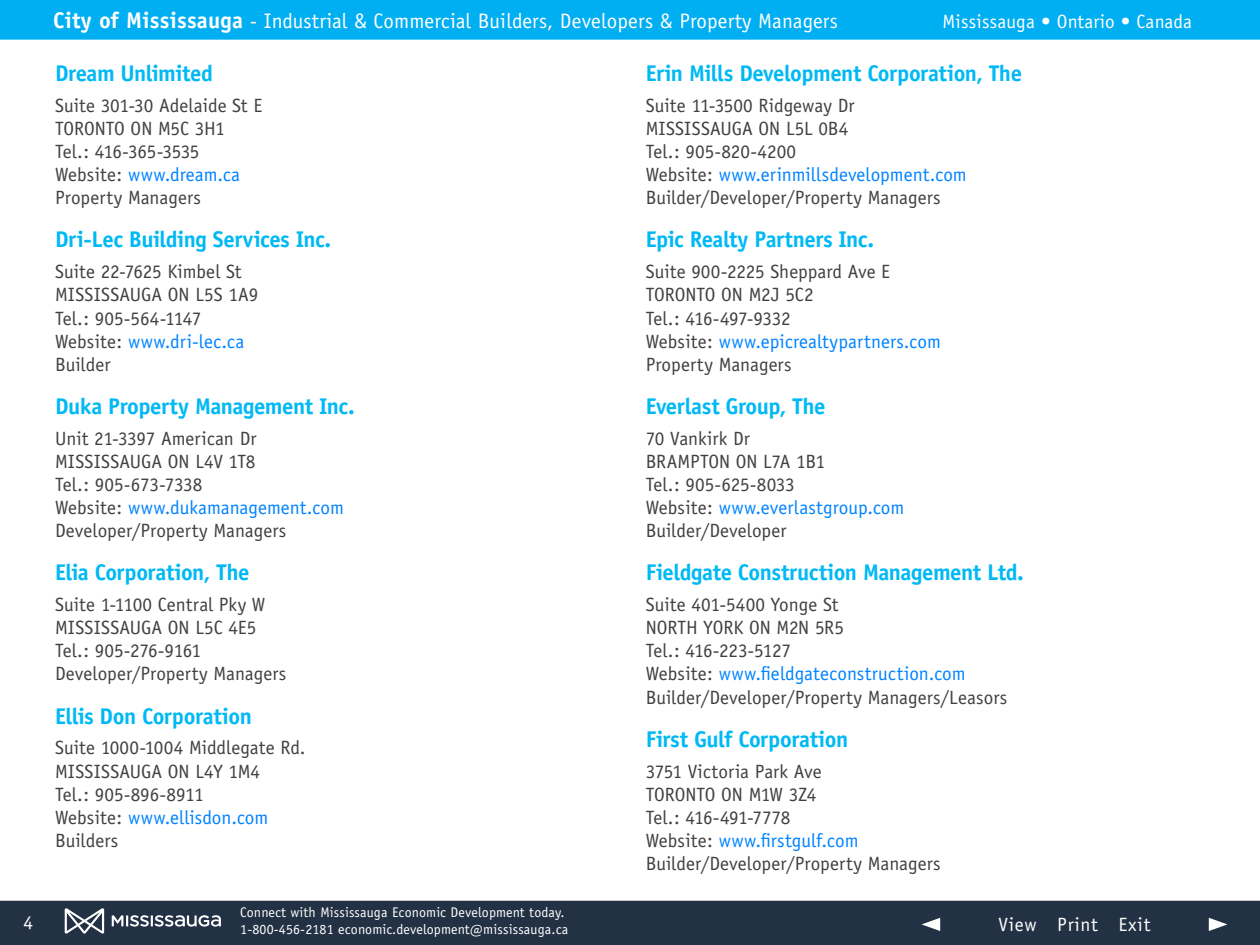
<style>
.page{position:relative;width:1260px;height:945px;background:#fff}
.page>*{position:absolute;margin:0;border:0;box-sizing:border-box;transform-origin:0 0}
.t1{font:700 22.75px "Officina Sans";letter-spacing:-.02em;color:#00b9f4}
.t2{font:21px "Officina Sans";letter-spacing:.01em;color:#fff}
.t3{font:19.25px/23.1px "Officina Sans";color:#414042}
.t4{font:19.25px "Officina Sans";letter-spacing:.01em;color:#fff}
.t5{font:19.25px "Officina Sans";letter-spacing:.04em;color:#fff}
.t6{font:14px/16.8px "Officina Sans";letter-spacing:.01em;color:#fff}
.s1{font-weight:700;font-size:22.75px}
.s2{color:#0083ff}
</style>
<div class="page">
<div style="left:0;top:900px;width:1260px;height:45px;background:#223144"></div>
<div style="left:0;top:0;width:1260px;height:40px;background:#00aef2"></div>
<svg style="left:1209px;top:918px;width:18px;height:13px"></svg>
<svg style="left:922px;top:918px;width:18px;height:13px"></svg>
<svg style="left:65px;top:908px;width:39px;height:26px"></svg>
<svg style="left:112px;top:915px;width:109px;height:12px"></svg>
<p class="t4" style="left:24px;top:911px;width:11px">4</p>
<p class="t2" style="left:53px;top:9px;width:786px"><span class="s1">City of Mississauga</span> - Industrial &amp; Commercial Builders, Developers &amp; Property Managers</p>
<p class="t4" style="left:943px;top:10px;width:251px">Mississauga • Ontario • Canada</p>
<p class="t1" style="left:55px;top:59px;width:159px">Dream Unlimited</p>
<p class="t3" style="left:55px;top:94px;width:209px">Suite 301-30 Adelaide St E<br>TORONTO ON M5C 3H1<br>Tel.: 416-365-3535<br>Website: <span class="s2">www.dream.ca<br></span>Property Managers</p>
<p class="t1" style="left:55px;top:225px;width:278px">Dri-Lec Building Services Inc.</p>
<p class="t3" style="left:55px;top:260px;width:205px">Suite 22-7625 Kimbel St<br>MISSISSAUGA ON L5S 1A9<br>Tel.: 905-564-1147<br>Website: <span class="s2">www.dri-lec.ca<br></span>Builder</p>
<p class="t1" style="left:55px;top:392px;width:301px">Duka Property Management Inc.</p>
<p class="t3" style="left:55px;top:427px;width:290px">Unit 21-3397 American Dr<br>MISSISSAUGA ON L4V 1T8<br>Tel.: 905-673-7338<br>Website: <span class="s2">www.dukamanagement.com<br></span>Developer/Property Managers</p>
<p class="t1" style="left:55px;top:558px;width:196px">Elia Corporation, The</p>
<p class="t3" style="left:55px;top:593px;width:233px">Suite 1-1100 Central Pky W<br>MISSISSAUGA ON L5C 4E5<br>Tel.: 905-276-9161<br>Developer/Property Managers</p>
<p class="t1" style="left:55px;top:702px;width:198px">Ellis Don Corporation</p>
<p class="t3" style="left:55px;top:736px;width:252px">Suite 1000-1004 Middlegate Rd.<br>MISSISSAUGA ON L4Y 1M4<br>Tel.: 905-896-8911<br>Website: <span class="s2">www.ellisdon.com<br></span>Builders</p>
<p class="t6" style="left:240px;top:904px;width:330px">Connect with Mississauga Economic Development today.<br>1-800-456-2181 economic.development@mississauga.ca</p>
<p class="t1" style="left:646px;top:59px;width:378px">Erin Mills Development Corporation, The</p>
<p class="t3" style="left:646px;top:94px;width:323px">Suite 11-3500 Ridgeway Dr<br>MISSISSAUGA ON L5L 0B4<br>Tel.: 905-820-4200<br>Website: <span class="s2">www.erinmillsdevelopment.com<br></span>Builder/Developer/Property Managers</p>
<p class="t1" style="left:646px;top:225px;width:230px">Epic Realty Partners Inc.</p>
<p class="t3" style="left:646px;top:260px;width:297px">Suite 900-2225 Sheppard Ave E<br>TORONTO ON M2J 5C2<br>Tel.: 416-497-9332<br>Website: <span class="s2">www.epicrealtypartners.com<br></span>Property Managers</p>
<p class="t1" style="left:646px;top:392px;width:181px">Everlast Group, The</p>
<p class="t3" style="left:646px;top:427px;width:260px">70 Vankirk Dr<br>BRAMPTON ON L7A 1B1<br>Tel.: 905-625-8033<br>Website: <span class="s2">www.everlastgroup.com<br></span>Builder/Developer</p>
<p class="t1" style="left:646px;top:558px;width:380px">Fieldgate Construction Management Ltd.</p>
<p class="t3" style="left:646px;top:593px;width:363px">Suite 401-5400 Yonge St<br>NORTH YORK ON M2N 5R5<br>Tel.: 416-223-5127<br>Website: <span class="s2">www.fieldgateconstruction.com<br></span>Builder/Developer/Property Managers/Leasors</p>
<p class="t1" style="left:646px;top:725px;width:204px">First Gulf Corporation</p>
<p class="t3" style="left:646px;top:760px;width:296px">3751 Victoria Park Ave<br>TORONTO ON M1W 3Z4<br>Tel.: 416-491-7778<br>Website: <span class="s2">www.firstgulf.com<br></span>Builder/Developer/Property Managers</p>
<p class="t5" style="left:998px;top:913px;width:154px">View Print Exit</p>
</div>
